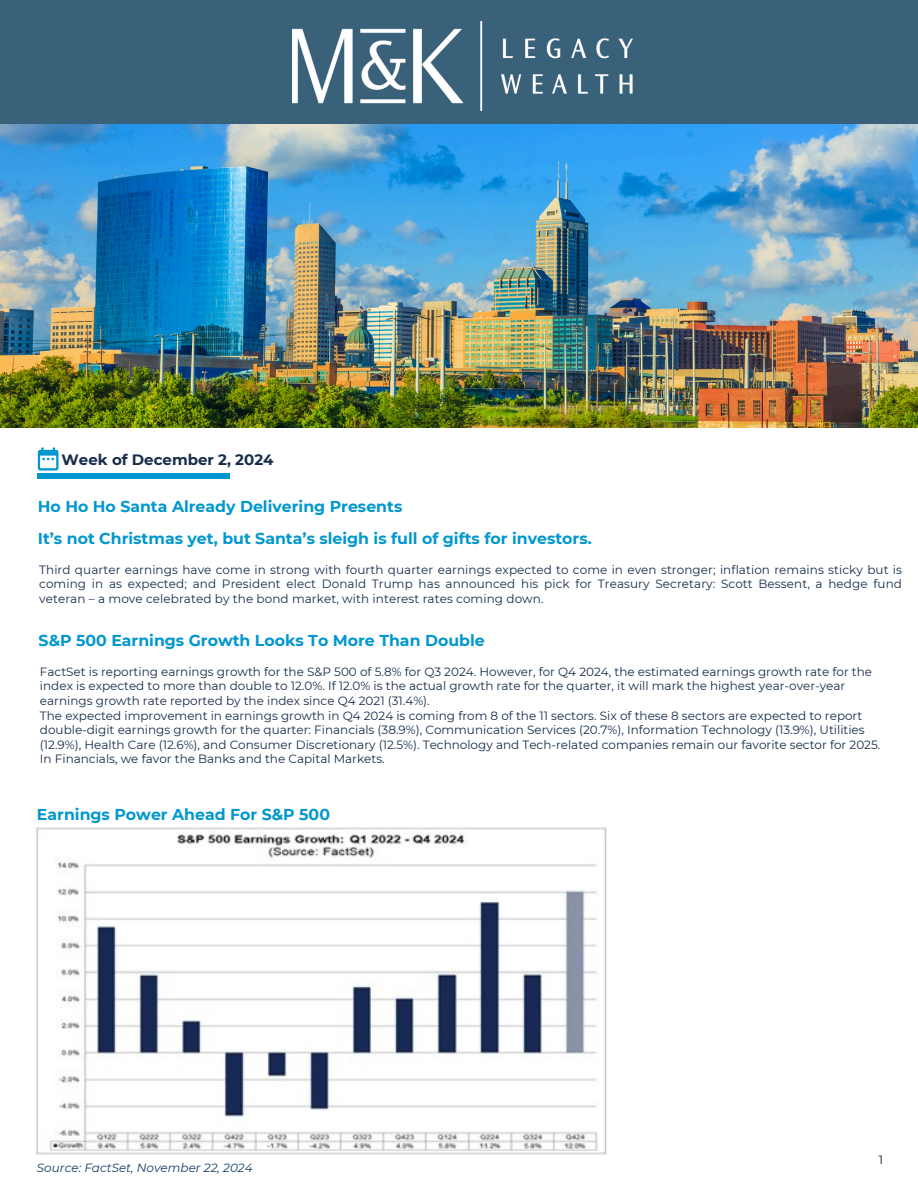
<style>
.page{position:relative;width:918px;height:1188px;background:#fff}
.page>*{position:absolute;margin:0;border:0;box-sizing:border-box;transform-origin:0 0}
.t1{font:700 15.75px/31.5px "Montserrat";color:#0097ce}
.t2{font:700 15px "Montserrat";color:#162d4a}
.t3{font:12px/14.7px "Montserrat";color:#152d4a}
.t4{font:italic 12px "Montserrat";color:#123e68}
.t5{font:12px "Montserrat";color:#00182f}
</style>
<div class="page">
<svg style="left:38px;top:448px;width:21px;height:23px"></svg>
<hr style="left:38px;top:474px;width:192px;height:4px;background:#0097ce">
<img style="left:36px;top:827px;width:571px;height:328px">
<div style="left:0;top:0;width:918px;height:332px;background:#3a617a"></div>
<img style="left:292px;top:22px;width:340px;height:89px">
<img style="left:0;top:125px;width:918px;height:303px">
<p class="t2" style="left:62px;top:451px;width:214px">Week of December 2, 2024</p>
<p class="t1" style="left:38px;top:491px;width:556px">Ho Ho Ho Santa Already Delivering Presents<br>It’s not Christmas yet, but Santa’s sleigh is full of gifts for investors.</p>
<p class="t3" style="left:39px;top:562px;width:864px;text-align:justify">Third quarter earnings have come in strong with fourth quarter earnings expected to come in even stronger; inflation remains sticky but is coming in as expected; and President elect Donald Trump has announced his pick for Treasury Secretary: Scott Bessent, a hedge fund veteran – a move celebrated by the bond market, with interest rates coming down.</p>
<p class="t1" style="left:39px;top:625px;width:448px">S&amp;P 500 Earnings Growth Looks To More Than Double</p>
<p class="t3" style="left:40px;top:664px;width:842px">FactSet is reporting earnings growth for the S&amp;P 500 of 5.8% for Q3 2024. However, for Q4 2024, the estimated earnings growth rate for the index is expected to more than double to 12.0%. If 12.0% is the actual growth rate for the quarter, it will mark the highest year-over-year earnings growth rate reported by the index since Q4 2021 (31.4%).<br>The expected improvement in earnings growth in Q4 2024 is coming from 8 of the 11 sectors. Six of these 8 sectors are expected to report double-digit earnings growth for the quarter: Financials (38.9%), Communication Services (20.7%), Information Technology (13.9%), Utilities (12.9%), Health Care (12.6%), and Consumer Discretionary (12.5%). Technology and Tech-related companies remain our favorite sector for 2025.<br>In Financials, we favor the Banks and the Capital Markets.</p>
<p class="t1" style="left:37px;top:798px;width:295px">Earnings Power Ahead For S&amp;P 500</p>
<p class="t4" style="left:37px;top:1160px;width:217px">Source: FactSet, November 22, 2024</p>
<p class="t5" style="left:879px;top:1153px;width:6px">1</p>
</div>
